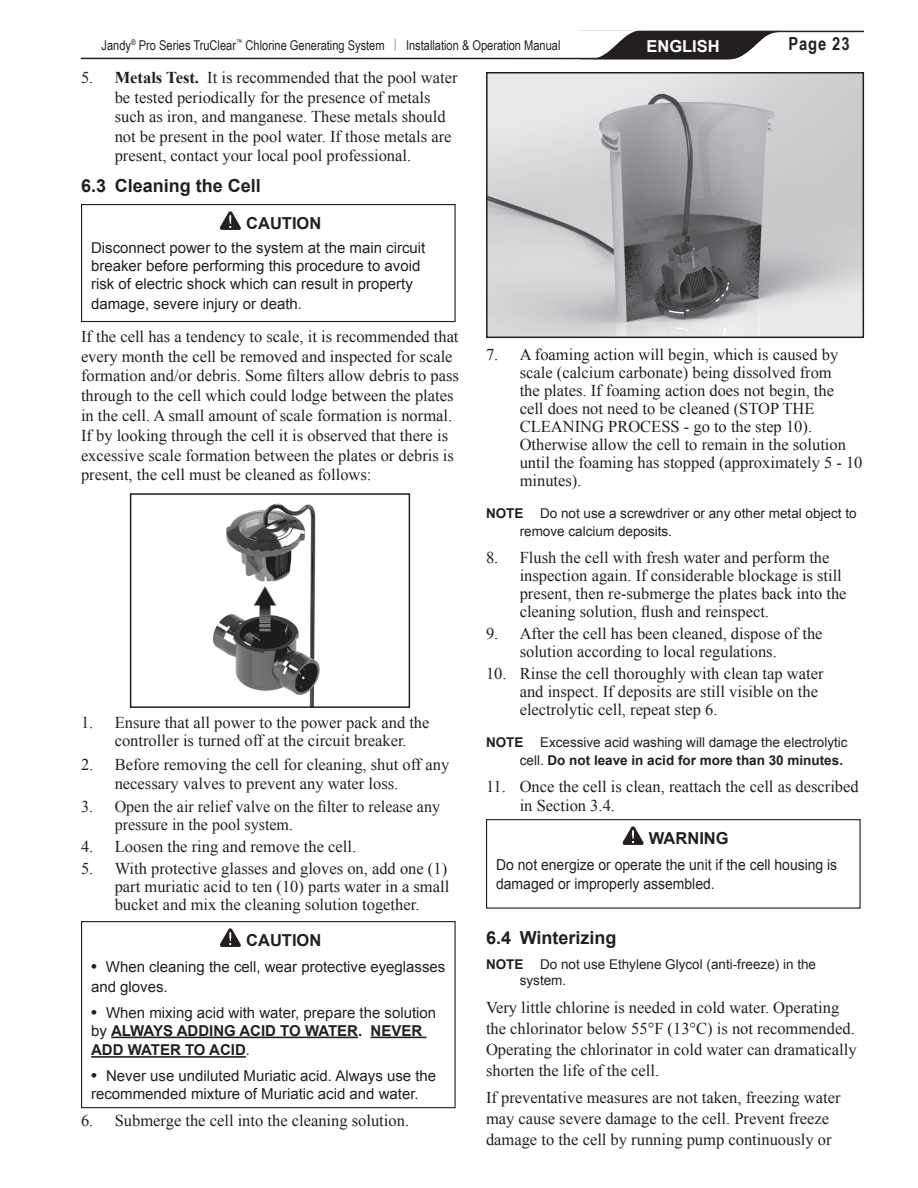
<style>
.page{position:relative;width:918px;height:1188px;background:#fff}
.page>*{position:absolute;margin:0;border:0;box-sizing:border-box;transform-origin:0 0}
.t1{font:700 18px "Arial";color:#231f20}
.t2{font:700 18px "Arial Narrow";letter-spacing:.05em;color:#231f20}
.t3{font:16.5px/18px "Times New Roman";color:#231f20}
.t4{font:700 16.5px "Arial";color:#231f20}
.t5{font:700 16.5px "Arial";color:#fff}
.t6{font:15px/18px "Arial";color:#231f20}
.t7{font:15px/19.5px "Arial";color:#231f20;scale:.93 1}
.t8{font:700 15px "Arial";color:#231f20}
.t9{font:13.5px/18px "Arial";color:#231f20}
.t10{font:13.5px "Arial Narrow";color:#231f20}
.s1{color:#939598}
.s2{font-weight:700}
.s3{font-weight:700;font-size:16.5px}
.s4{font-weight:400}
</style>
<div class="page">
<svg style="left:80px;top:30px;width:784px;height:30px"></svg>
<svg style="left:220px;top:211px;width:21px;height:18px"></svg>
<div style="left:81px;top:204px;width:375px;height:118px;border:1px solid #231f20"></div>
<img style="left:213px;top:503px;width:107px;height:202px">
<div style="left:130px;top:493px;width:280px;height:215px;border:2px solid #231f20"></div>
<hr style="left:111px;top:1037px;width:247px;height:1px;background:#231f20">
<hr style="left:371px;top:1037px;width:55px;height:1px;background:#231f20">
<hr style="left:91px;top:1056px;width:155px;height:2px;background:#231f20">
<svg style="left:220px;top:928px;width:21px;height:18px"></svg>
<div style="left:81px;top:921px;width:375px;height:187px;border:1px solid #231f20"></div>
<img style="left:489px;top:75px;width:372px;height:260px">
<div style="left:486px;top:72px;width:378px;height:266px;border:2px solid #231f20"></div>
<svg style="left:623px;top:826px;width:21px;height:18px"></svg>
<div style="left:486px;top:819px;width:375px;height:90px;border:1px solid #231f20"></div>
<p class="t10" style="left:102px;top:35px;width:460px">Jandy<sup>®</sup> Pro Series TruClear<sup>™</sup> Chlorine Generating System <span class="s1">|</span> Installation &amp; Operation Manual</p>
<p class="t5" style="left:646px;top:35px;width:75px">ENGLISH</p>
<p class="t2" style="left:788px;top:31px;width:63px">Page 23</p>
<p class="t3" style="left:115px;top:68px;width:344px;line-height:19.5px;text-indent:-34px">5. <span class="s2">Metals Test.</span> It is recommended that the pool water be tested periodically for the presence of metals such as iron, and manganese. These metals should not be present in the pool water. If those metals are present, contact your local pool professional.</p>
<p class="t1" style="left:81px;top:174px;width:181px">6.3 Cleaning the Cell</p>
<p class="t4" style="left:246px;top:213px;width:77px">CAUTION</p>
<p class="t6" style="left:91px;top:239px;width:336px">Disconnect power to the system at the main circuit breaker before performing this procedure to avoid risk of electric shock which can result in property</p>
<p class="t6" style="left:91px;top:295px;width:212px">damage, severe injury or death.</p>
<p class="t3" style="left:81px;top:326px;width:379px;line-height:19.8px">If the cell has a tendency to scale, it is recommended that every month the cell be removed and inspected for scale formation and/or debris. Some filters allow debris to pass through to the cell which could lodge between the plates in the cell. A small amount of scale formation is normal.<br>If by looking through the cell it is observed that there is excessive scale formation between the plates or debris is present, the cell must be cleaned as follows:</p>
<p class="t3" style="left:520px;top:346px;width:344px;text-indent:-34px">7. A foaming action will begin, which is caused by scale (calcium carbonate) being dissolved from<br>the plates. If foaming action does not begin, the<br>cell does not need to be cleaned (STOP THE CLEANING PROCESS - go to the step 10).<br>Otherwise allow the cell to remain in the solution until the foaming has stopped (approximately 5 - 10 minutes).</p>
<p class="t9" style="left:520px;top:504px;width:338px;text-indent:-34px"><span class="s2">NOTE</span> Do not use a screwdriver or any other metal object to remove calcium deposits.</p>
<p class="t3" style="left:520px;top:548px;width:328px;text-indent:-34px">8. Flush the cell with fresh water and perform the inspection again. If considerable blockage is still present, then re-submerge the plates back into the cleaning solution, flush and reinspect.</p>
<p class="t3" style="left:520px;top:624px;width:304px;text-indent:-34px">9. After the cell has been cleaned, dispose of the solution according to local regulations.</p>
<p class="t3" style="left:520px;top:665px;width:305px;text-indent:-34px">10. Rinse the cell thoroughly with clean tap water and inspect. If deposits are still visible on the electrolytic cell, repeat step 6.</p>
<p class="t9" style="left:520px;top:733px;width:329px;text-indent:-34px"><span class="s2">NOTE</span> Excessive acid washing will damage the electrolytic cell. <span class="s2">Do not leave in acid for more than 30 minutes.</span></p>
<p class="t3" style="left:520px;top:776px;width:341px;line-height:19.8px;text-indent:-34px">11. Once the cell is clean, reattach the cell as described in Section 3.4.</p>
<p class="t4" style="left:649px;top:828px;width:81px">WARNING</p>
<p class="t7" style="left:496px;top:855px;width:368px">Do not energize or operate the unit if the cell housing is damaged or improperly assembled.</p>
<p class="t1" style="left:486px;top:925px;width:132px">6.4 Winterizing</p>
<p class="t9" style="left:520px;top:956px;width:298px;line-height:16.2px;text-indent:-34px"><span class="s2">NOTE</span> Do not use Ethylene Glycol (anti-freeze) in the system.</p>
<p class="t3" style="left:486px;top:996px;width:372px;line-height:21px">Very little chlorine is needed in cold water. Operating the chlorinator below 55°F (13°C) is not recommended.<br>Operating the chlorinator in cold water can dramatically shorten the life of the cell.</p>
<p class="t3" style="left:486px;top:1087px;width:356px;line-height:21px">If preventative measures are not taken, freezing water may cause severe damage to the cell. Prevent freeze damage to the cell by running pump continuously or</p>
<p class="t3" style="left:115px;top:713px;width:316px;text-indent:-34px">1. Ensure that all power to the power pack and the controller is turned off at the circuit breaker.</p>
<p class="t3" style="left:115px;top:754px;width:336px;line-height:19.8px;text-indent:-34px">2. Before removing the cell for cleaning, shut off any necessary valves to prevent any water loss.</p>
<p class="t3" style="left:115px;top:797px;width:327px;text-indent:-34px">3. Open the air relief valve on the filter to release any pressure in the pool system.</p>
<p class="t3" style="left:81px;top:837px;width:277px">4. Loosen the ring and remove the cell.</p>
<p class="t3" style="left:115px;top:860px;width:336px;text-indent:-34px">5. With protective glasses and gloves on, add one (1) part muriatic acid to ten (10) parts water in a small bucket and mix the cleaning solution together.</p>
<p class="t4" style="left:246px;top:930px;width:77px">CAUTION</p>
<p class="t6" style="left:91px;top:957px;width:356px;line-height:19.8px"><span class="s3">•</span> When cleaning the cell, wear protective eyeglasses and gloves.</p>
<p class="t6" style="left:91px;top:1004px;width:347px"><span class="s3">•</span> When mixing acid with water, prepare the solution by <span class="s2">ALWAYS ADDING ACID TO WATER. NEVER</span></p>
<p class="t8" style="left:91px;top:1040px;width:160px">ADD WATER TO ACID<span class="s4">.</span></p>
<p class="t6" style="left:91px;top:1067px;width:347px"><span class="s3">•</span> Never use undiluted Muriatic acid. Always use the recommended mixture of Muriatic acid and water.</p>
<p class="t3" style="left:81px;top:1111px;width:330px">6. Submerge the cell into the cleaning solution.</p>
</div>
